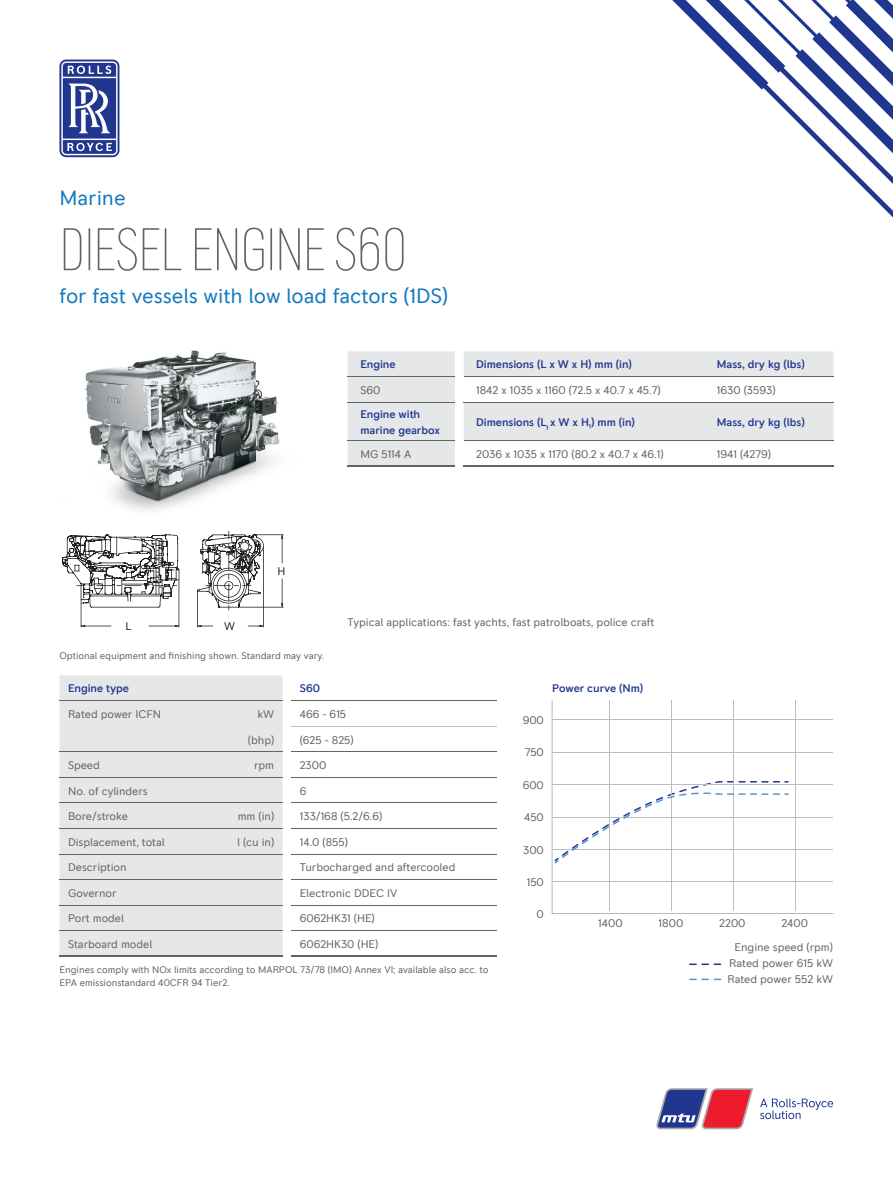
<style>
.page{position:relative;width:893px;height:1191px;background:#fff}
.page>*{position:absolute;margin:0;border:0;box-sizing:border-box;transform-origin:0 0}
.t1{font:200 condensed 60px "RR Pioneer";letter-spacing:-.015em;color:#636366}
.t2{font:21px "RR Pioneer";letter-spacing:-.005em;color:#1077be}
.t3{font:11.25px/16.2px "RR Pioneer";letter-spacing:-.005em;color:#636366;text-align:justify}
.t4{font:500 11.25px/16.2px "RR Pioneer";letter-spacing:-.005em;color:#21378f}
.t5{font:11.25px "RR Pioneer";color:#231f20}
.t6{font:9.75px/12.6px "RR Pioneer";letter-spacing:-.005em;color:#636366}
</style>
<div class="page">
<div style="left:60px;top:675px;width:223px;height:280px;background:#e6e7e9"></div>
<hr style="left:60px;top:751px;width:136px;height:1px;background:#636366">
<hr style="left:196px;top:751px;width:87px;height:1px;background:#636366">
<hr style="left:60px;top:802px;width:136px;height:1px;background:#636366">
<hr style="left:196px;top:802px;width:87px;height:1px;background:#636366">
<hr style="left:60px;top:828px;width:136px;height:1px;background:#636366">
<hr style="left:196px;top:828px;width:87px;height:1px;background:#636366">
<hr style="left:60px;top:700px;width:136px;height:1px;background:#636366">
<hr style="left:196px;top:700px;width:87px;height:1px;background:#636366">
<hr style="left:291px;top:700px;width:205px;height:1px;background:#636366">
<hr style="left:60px;top:726px;width:136px;height:1px;background:#e6e7e9">
<hr style="left:196px;top:726px;width:87px;height:1px;background:#e6e7e9">
<hr style="left:291px;top:777px;width:205px;height:1px;background:#636366">
<hr style="left:291px;top:853px;width:205px;height:1px;background:#636366">
<hr style="left:291px;top:879px;width:205px;height:1px;background:#636366">
<hr style="left:291px;top:904px;width:205px;height:1px;background:#636366">
<hr style="left:291px;top:930px;width:205px;height:1px;background:#636366">
<hr style="left:291px;top:726px;width:205px;height:1px;background:#bcbdc0">
<hr style="left:60px;top:955px;width:136px;height:1px;background:#636366">
<hr style="left:196px;top:955px;width:87px;height:1px;background:#636366">
<hr style="left:291px;top:955px;width:205px;height:1px;background:#636366">
<hr style="left:291px;top:751px;width:205px;height:1px;background:#636366">
<hr style="left:60px;top:777px;width:136px;height:1px;background:#636366">
<hr style="left:196px;top:777px;width:87px;height:1px;background:#636366">
<hr style="left:291px;top:802px;width:205px;height:1px;background:#636366">
<hr style="left:291px;top:828px;width:205px;height:1px;background:#636366">
<hr style="left:60px;top:853px;width:136px;height:1px;background:#636366">
<hr style="left:196px;top:853px;width:87px;height:1px;background:#636366">
<hr style="left:60px;top:879px;width:136px;height:1px;background:#636366">
<hr style="left:196px;top:879px;width:87px;height:1px;background:#636366">
<hr style="left:60px;top:904px;width:136px;height:1px;background:#636366">
<hr style="left:196px;top:904px;width:87px;height:1px;background:#636366">
<hr style="left:60px;top:930px;width:136px;height:1px;background:#636366">
<hr style="left:196px;top:930px;width:87px;height:1px;background:#636366">
<svg style="left:348px;top:351px;width:485px;height:114px;fill:#e6e7e9"></svg>
<hr style="left:348px;top:440px;width:107px;height:1px;background:#636366">
<hr style="left:463px;top:440px;width:241px;height:1px;background:#636366">
<hr style="left:704px;top:440px;width:129px;height:1px;background:#636366">
<hr style="left:348px;top:376px;width:107px;height:1px;background:#636366">
<hr style="left:463px;top:376px;width:241px;height:1px;background:#636366">
<hr style="left:704px;top:376px;width:129px;height:1px;background:#636366">
<svg style="left:455px;top:351px;width:8px;height:114px"></svg>
<hr style="left:348px;top:402px;width:107px;height:1px;background:#636366">
<hr style="left:348px;top:465px;width:107px;height:2px;background:#636366">
<hr style="left:463px;top:465px;width:241px;height:2px;background:#636366">
<hr style="left:704px;top:465px;width:129px;height:2px;background:#636366">
<hr style="left:463px;top:402px;width:241px;height:1px;background:#636366">
<hr style="left:704px;top:402px;width:129px;height:1px;background:#636366">
<hr style="left:671px;top:700px;width:1px;height:210px;background:#bcbdc0">
<hr style="left:795px;top:700px;width:1px;height:210px;background:#bcbdc0">
<hr style="left:733px;top:700px;width:1px;height:210px;background:#bcbdc0">
<hr style="left:609px;top:700px;width:1px;height:210px;background:#bcbdc0">
<hr style="left:552px;top:719px;width:281px;height:1px;background:#bcbdc0">
<hr style="left:552px;top:752px;width:281px;height:1px;background:#bcbdc0">
<hr style="left:552px;top:784px;width:281px;height:1px;background:#bcbdc0">
<hr style="left:552px;top:817px;width:281px;height:1px;background:#bcbdc0">
<hr style="left:552px;top:849px;width:281px;height:1px;background:#bcbdc0">
<hr style="left:552px;top:881px;width:281px;height:1px;background:#bcbdc0">
<svg style="left:689px;top:963px;width:32px;height:2px"></svg>
<img style="left:85px;top:350px;width:195px;height:161px">
<svg style="left:62px;top:531px;width:221px;height:96px"></svg>
<svg style="left:689px;top:978px;width:32px;height:2px"></svg>
<svg style="left:554px;top:781px;width:235px;height:82px"></svg>
<svg style="left:672px;top:0;width:221px;height:218px"></svg>
<svg style="left:59px;top:60px;width:60px;height:97px"></svg>
<svg style="left:760px;top:1098px;width:73px;height:21px"></svg>
<svg style="left:656px;top:1088px;width:97px;height:41px"></svg>
<h2 class="t2" style="left:60px;top:186px;width:68px">Marine</h2>
<h1 class="t1" style="left:60px;top:216px;width:349px">DIESEL ENGINE S60</h1>
<h2 class="t2" style="left:60px;top:283px;width:390px">for fast vessels with low load factors (1DS)</h2>
<p class="t4" style="left:360px;top:356px;width:37px">Engine</p>
<p class="t4" style="left:476px;top:356px;width:157px">Dimensions (L x W x H) mm (in)</p>
<p class="t4" style="left:717px;top:356px;width:89px">Mass, dry kg (lbs)</p>
<p class="t3" style="left:360px;top:382px;width:22px">S60</p>
<p class="t3" style="left:476px;top:382px;width:186px">1842 x 1035 x 1160 (72.5 x 40.7 x 45.7)</p>
<p class="t3" style="left:717px;top:382px;width:60px">1630 (3593)</p>
<p class="t4" style="left:360px;top:406px;width:81px">Engine with marine gearbox</p>
<p class="t4" style="left:476px;top:414px;width:160px">Dimensions (L<sub>1</sub> x W x H₁) mm (in)</p>
<p class="t4" style="left:717px;top:414px;width:89px">Mass, dry kg (lbs)</p>
<p class="t3" style="left:360px;top:446px;width:53px">MG 5114 A</p>
<p class="t3" style="left:476px;top:446px;width:189px">2036 x 1035 x 1170 (80.2 x 40.7 x 46.1)</p>
<p class="t3" style="left:717px;top:446px;width:55px">1941 (4279)</p>
<p class="t5" style="left:126px;top:619px;width:8px">L</p>
<p class="t5" style="left:224px;top:619px;width:12px">W</p>
<p class="t5" style="left:278px;top:565px;width:10px">H</p>
<p class="t6" style="left:60px;top:649px;width:266px">Optional equipment and finishing shown. Standard may vary.</p>
<p class="t3" style="left:348px;top:614px;width:308px">Typical applications: fast yachts, fast patrolboats, police craft</p>
<p class="t4" style="left:68px;top:680px;width:63px">Engine type</p>
<p class="t4" style="left:300px;top:680px;width:22px">S60</p>
<p class="t3" style="left:68px;top:706px;width:95px">Rated power ICFN</p>
<p class="t3" style="left:258px;top:706px;width:18px">kW</p>
<p class="t3" style="left:300px;top:706px;width:48px">466 - 615</p>
<p class="t3" style="left:248px;top:731px;width:28px">(bhp)</p>
<p class="t3" style="left:300px;top:731px;width:55px">(625 - 825)</p>
<p class="t3" style="left:68px;top:757px;width:33px">Speed</p>
<p class="t3" style="left:254px;top:757px;width:22px">rpm</p>
<p class="t3" style="left:300px;top:757px;width:28px">2300</p>
<p class="t3" style="left:68px;top:782px;width:81px">No. of cylinders</p>
<p class="t3" style="left:300px;top:782px;width:8px">6</p>
<p class="t3" style="left:68px;top:808px;width:61px">Bore/stroke</p>
<p class="t3" style="left:238px;top:808px;width:38px">mm (in)</p>
<p class="t3" style="left:300px;top:808px;width:84px">133/168 (5.2/6.6)</p>
<p class="t3" style="left:68px;top:833px;width:98px">Displacement, total</p>
<p class="t3" style="left:237px;top:833px;width:39px">l (cu in)</p>
<p class="t3" style="left:300px;top:833px;width:50px">14.0 (855)</p>
<p class="t3" style="left:68px;top:859px;width:60px">Description</p>
<p class="t3" style="left:300px;top:859px;width:157px">Turbocharged and aftercooled</p>
<p class="t3" style="left:68px;top:884px;width:50px">Governor</p>
<p class="t3" style="left:300px;top:884px;width:99px">Electronic DDEC IV</p>
<p class="t3" style="left:68px;top:910px;width:57px">Port model</p>
<p class="t3" style="left:300px;top:910px;width:76px">6062HK31 (HE)</p>
<p class="t3" style="left:68px;top:935px;width:86px">Starboard model</p>
<p class="t3" style="left:300px;top:935px;width:80px">6062HK30 (HE)</p>
<p class="t6" style="left:60px;top:963px;width:430px">Engines comply with NOx limits according to MARPOL 73/78 (IMO) Annex VI; available also acc. to<br>EPA emissionstandard 40CFR 94 Tier2.</p>
<p class="t3" style="left:523px;top:712px;width:23px">900</p>
<p class="t3" style="left:525px;top:744px;width:21px">750</p>
<p class="t3" style="left:523px;top:777px;width:23px">600</p>
<p class="t3" style="left:524px;top:809px;width:21px">450</p>
<p class="t3" style="left:523px;top:841px;width:22px">300</p>
<p class="t3" style="left:527px;top:874px;width:19px">150</p>
<p class="t3" style="left:537px;top:906px;width:9px">0</p>
<p class="t4" style="left:552px;top:680px;width:93px">Power curve (Nm)</p>
<p class="t3" style="left:598px;top:914px;width:26px">1400</p>
<p class="t3" style="left:659px;top:914px;width:26px">1800</p>
<p class="t3" style="left:719px;top:914px;width:28px">2200</p>
<p class="t3" style="left:781px;top:914px;width:28px">2400</p>
<p class="t3" style="left:727px;top:939px;width:107px;text-indent:7px">Engine speed (rpm)<br>Rated power 615 kW Rated power 552 kW</p>
</div>
